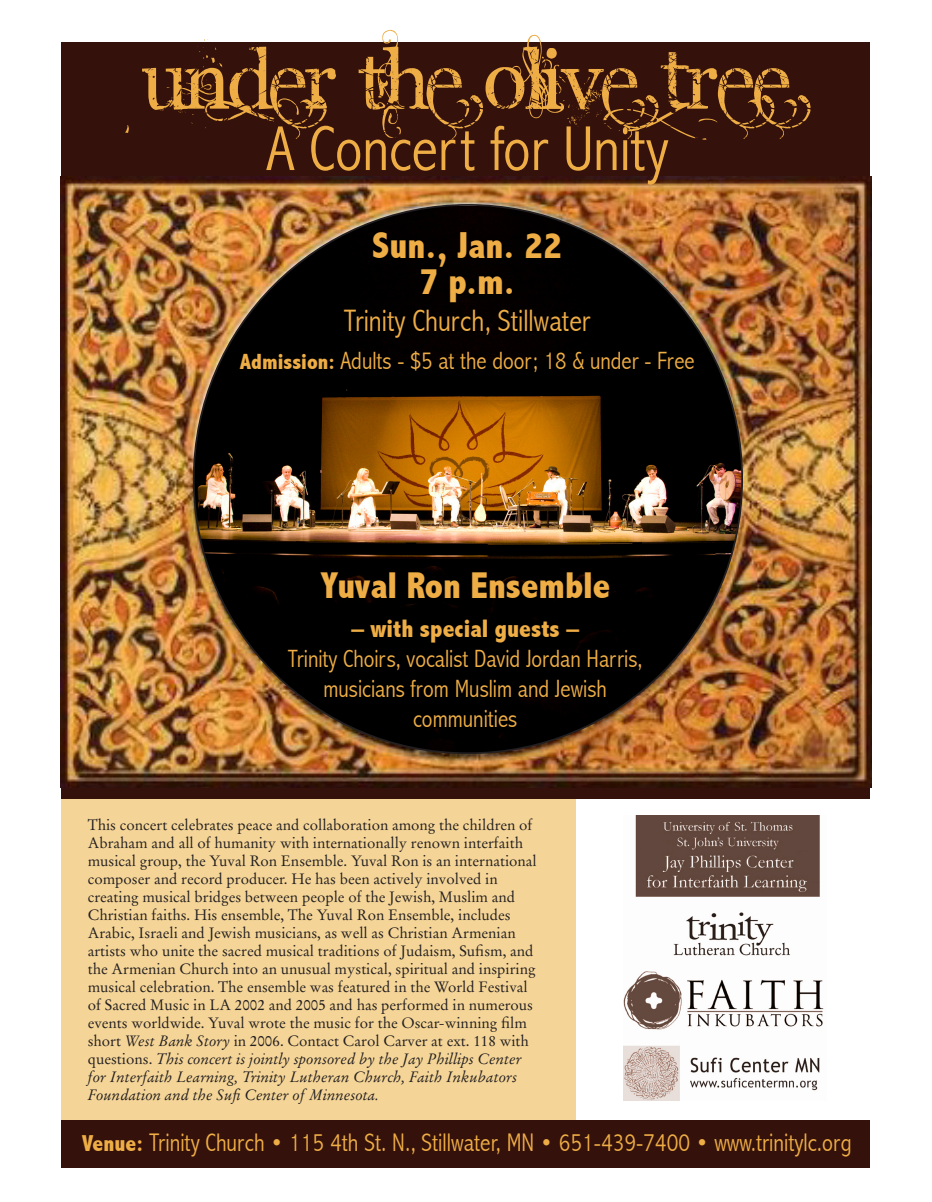
<style>
.page{position:relative;width:932px;height:1202px;background:#fff}
.page>*{position:absolute;margin:0;border:0;box-sizing:border-box;transform-origin:0 0}
.Subhead{font:94.05px "Angelic War";color:#eead45}
.Subhead-2{font:300 condensed 64.05px "Abadi";color:#eead45}
.Subhead-3{font:800 condensed 37.5px "Abadi";color:#eead45}
.Subhead-4{font:800 condensed 37.35px "Abadi";color:#eead45}
.Subhead-5{font:300 condensed 31.05px "Abadi";color:#eead45}
.Subhead-6{font:300 condensed 25.5px "Abadi";color:#eead45}
.Subhead-7{font:800 condensed 25.35px "Abadi";color:#eead45}
.Subhead-8{font:300 condensed 25.05px/30px "Abadi";color:#eead45;text-align:center}
.Body_text{font:15px/18px "Stempel Garamond";color:#231f20}
.s1{font-weight:800;font-size:22.05px}
.s2{font-style:italic}
.s3{font-weight:800;font-size:23.1px}
</style>
<div class="page">
<div style="left:61px;top:779px;width:514px;height:342px;background:#f5d597"></div>
<div style="left:62px;top:42px;width:808px;height:756px;background:#34110b"></div>
<div style="left:62px;top:1120px;width:808px;height:48px;background:#34110b"></div>
<img style="left:61px;top:177px;width:810px;height:610px">
<img style="left:194px;top:206px;width:548px;height:547px">
<img style="left:623px;top:815px;width:201px;height:285px">
<p class="Subhead" style="left:145px;top:25px;width:647px">Under the Olive Tree</p>
<p class="Subhead-2" style="left:266px;top:111px;width:403px">A Concert for Unity</p>
<p class="Subhead-3" style="left:372px;top:223px;width:192px">Sun., Jan. 22</p>
<p class="Subhead-3" style="left:420px;top:259px;width:96px">7 p.m.</p>
<p class="Subhead-5" style="left:344px;top:303px;width:248px">Trinity Church, Stillwater</p>
<p class="Subhead-8" style="left:240px;top:345px;width:456px"><span class="s1">Admission:</span> Adults - $5 at the door; 18 &amp; under - Free</p>
<p class="Subhead-4" style="left:320px;top:563px;width:291px">Yuval Ron Ensemble</p>
<p class="Subhead-7" style="left:351px;top:613px;width:229px">– with special guests –</p>
<p class="Subhead-8" style="left:288px;top:643px;width:356px">Trinity Choirs, vocalist David Jordan Harris, musicians from Muslim and Jewish communities</p>
<p class="Body_text" style="left:88px;top:816px;width:450px">This concert celebrates peace and collaboration among the children of Abraham and all of humanity with internationally renown interfaith musical group, the Yuval Ron Ensemble. Yuval Ron is an international composer and record producer. He has been actively involved in creating musical bridges between people of the Jewish, Muslim and Christian faiths. His ensemble, The Yuval Ron Ensemble, includes Arabic, Israeli and Jewish musicians, as well as Christian Armenian artists who unite the sacred musical traditions of Judaism, Sufism, and the Armenian Church into an unusual mystical, spiritual and inspiring musical celebration. The ensemble was featured in the World Festival of Sacred Music in LA 2002 and 2005 and has performed in numerous events worldwide. Yuval wrote the music for the Oscar-winning film short <span class="s2">West Bank Story</span> in 2006. Contact Carol Carver at ext. 118 with questions. <span class="s2">This concert is jointly sponsored by the Jay Phillips Center for Interfaith Learning, Trinity Lutheran Church, Faith Inkubators Foundation and the Sufi Center of Minnesota.</span></p>
<p class="Subhead-6" style="left:82px;top:1128px;width:771px"><span class="s3">Venue:</span> Trinity Church • 115 4th St. N., Stillwater, MN • 651-439-7400 • www.trinitylc.org</p>
</div>
